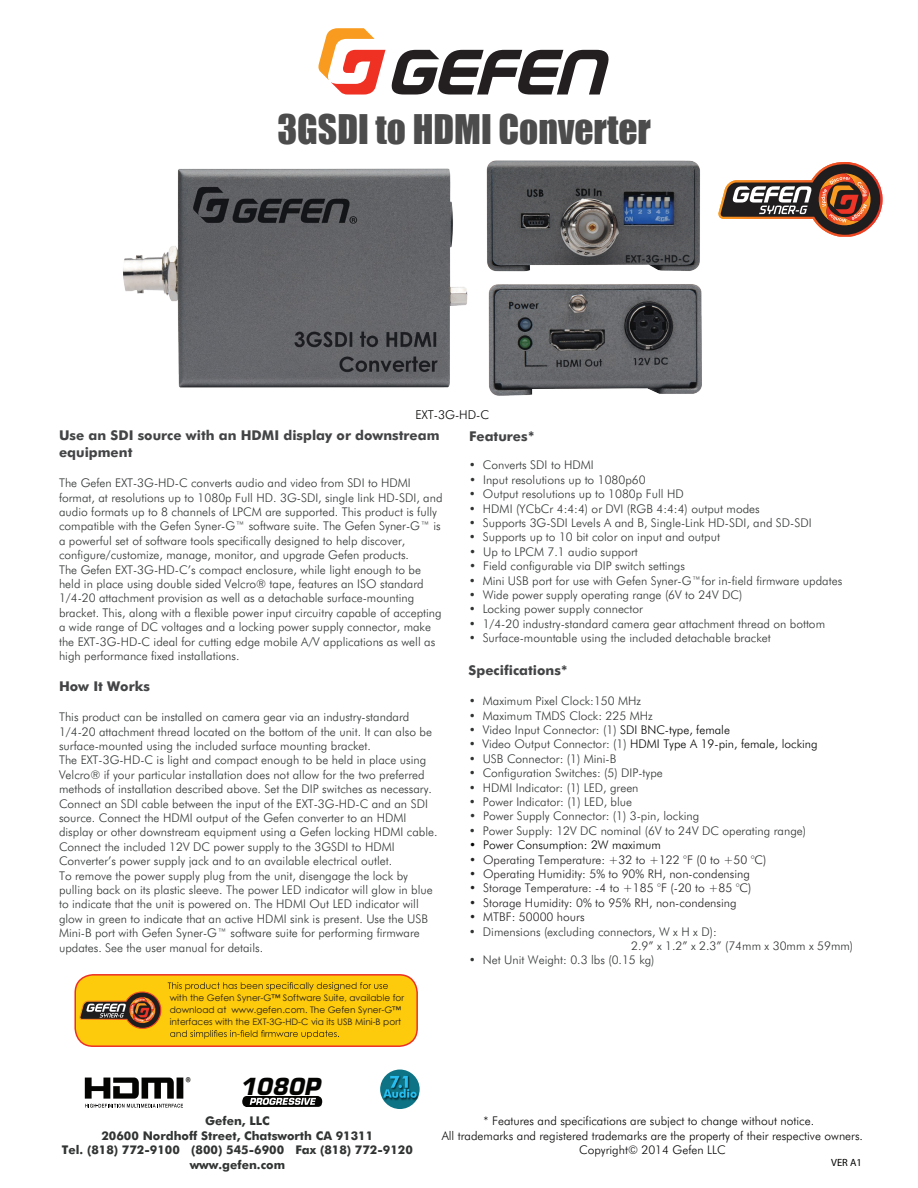
<style>
.page{position:relative;width:918px;height:1188px;background:#fff}
.page>*{position:absolute;margin:0;border:0;box-sizing:border-box;transform-origin:0 0}
.t1{font:37.5px "Impact";color:#4c4c4c}
.t2{font:italic 700 22.95px "Eurostile LT Std";color:#040503}
.t3{font:16.05px "Myriad Pro";color:#040503;scale:.82 1}
.t4{font:700 13.5px/16.2px "Futura BT";color:#434445}
.t5{font:300 12.15px "Futura BT";color:#040503}
.t6{font:300 12px/14.4px "Futura BT";color:#323434}
.t7{font:300 12px/14.4px "Futura BT";color:#060705;text-align:center}
.t8{font:300 12px "Futura BT";color:#262324}
.t9{font:700 12px/14.4px "Futura BT";color:#323434;text-align:center}
.t10{font:10.5px "Myriad";color:#040503}
.t11{font:9px/12px "Century Gothic";color:#201d1e}
.s1{color:#060705}
.s2{color:#323434}
</style>
<div class="page">
<svg style="left:242px;top:1096px;width:80px;height:11px"></svg>
<svg style="left:85px;top:1078px;width:98px;height:30px"></svg>
<svg style="left:318px;top:28px;width:291px;height:67px"></svg>
<svg style="left:380px;top:1069px;width:40px;height:40px"></svg>
<div style="left:74px;top:974px;width:344px;height:73px;border:2px solid #ed3024;border-radius:18px"></div>
<svg style="left:75px;top:975px;width:342px;height:71px;background:#eeb813"></svg>
<img style="left:123px;top:168px;width:342px;height:220px">
<img style="left:486px;top:160px;width:214px;height:102px">
<img style="left:465px;top:262px;width:237px;height:134px">
<svg style="left:718px;top:162px;width:164px;height:75px"></svg>
<h1 class="t1" style="left:277px;top:100px;width:375px">3GSDI to HDMI Converter</h1>
<p class="t5" style="left:416px;top:407px;width:75px">EXT-3G-HD-C</p>
<p class="t4" style="left:59px;top:427px;width:382px">Use an SDI source with an HDMI display or downstream equipment</p>
<p class="t6" style="left:59px;top:476px;width:385px">The Gefen EXT-3G-HD-C converts audio and video from SDI to HDMI format, at resolutions up to 1080p Full HD. 3G-SDI, single link HD-SDI, and audio formats up to 8 channels of LPCM are supported. This product is fully compatible with the Gefen Syner-G™ software suite. The Gefen Syner-G™ is a powerful set of software tools specifically designed to help discover, configure/customize, manage, monitor, and upgrade Gefen products.<br>The Gefen EXT-3G-HD-C’s compact enclosure, while light enough to be held in place using double sided Velcro® tape, features an ISO standard 1/4-20 attachment provision as well as a detachable surface-mounting bracket. This, along with a flexible power input circuitry capable of accepting a wide range of DC voltages and a locking power supply connector, make the EXT-3G-HD-C ideal for cutting edge mobile A/V applications as well as high performance fixed installations.</p>
<p class="t4" style="left:59px;top:678px;width:92px">How It Works</p>
<p class="t6" style="left:59px;top:710px;width:380px">This product can be installed on camera gear via an industry-standard 1/4-20 attachment thread located on the bottom of the unit. It can also be surface-mounted using the included surface mounting bracket.<br>The EXT-3G-HD-C is light and compact enough to be held in place using Velcro® if your particular installation does not allow for the two preferred methods of installation described above. Set the DIP switches as necessary.<br>Connect an SDI cable between the input of the EXT-3G-HD-C and an SDI source. Connect the HDMI output of the Gefen converter to an HDMI display or other downstream equipment using a Gefen locking HDMI cable.<br>Connect the included 12V DC power supply to the 3GSDI to HDMI Converter’s power supply jack and to an available electrical outlet.<br>To remove the power supply plug from the unit, disengage the lock by pulling back on its plastic sleeve. The power LED indicator will glow in blue to indicate that the unit is powered on. The HDMI Out LED indicator will glow in green to indicate that an active HDMI sink is present. Use the USB Mini-B port with Gefen Syner-G™ software suite for performing firmware updates. See the user manual for details.</p>
<p class="t11" style="left:170px;top:992px;width:236px">with the Gefen Syner-G™ Software Suite, available for download at www.gefen.com. The Gefen Syner-G™ interfaces with the EXT-3G-HD-C via its USB Mini-B port</p>
<h3 class="t3" style="left:185px;top:1073px;width:8px">®</h3>
<h2 class="t2" style="left:240px;top:1072px;width:81px">1080P</h2>
<p class="t4" style="left:469px;top:428px;width:67px">Features*</p>
<p class="t6" style="left:469px;top:458px;width:126px">• Converts SDI to HDMI</p>
<p class="t6" style="left:469px;top:472px;width:178px">• Input resolutions up to 1080p60</p>
<p class="t6" style="left:469px;top:487px;width:216px">• Output resolutions up to 1080p Full HD</p>
<p class="t6" style="left:469px;top:501px;width:292px">• HDMI (YCbCr 4:4:4) or DVI (RGB 4:4:4) output modes</p>
<p class="t6" style="left:469px;top:515px;width:344px">• Supports 3G-SDI Levels A and B, Single-Link HD-SDI, and SD-SDI</p>
<p class="t6" style="left:469px;top:530px;width:253px">• Supports up to 10 bit color on input and output</p>
<p class="t6" style="left:469px;top:544px;width:170px">• Up to LPCM 7.1 audio support</p>
<p class="t6" style="left:469px;top:559px;width:217px">• Field configurable via DIP switch settings</p>
<p class="t6" style="left:469px;top:573px;width:375px">• Mini USB port for use with Gefen Syner-G™for in-field firmware updates</p>
<p class="t6" style="left:469px;top:587px;width:275px">• Wide power supply operating range (6V to 24V DC)</p>
<p class="t6" style="left:469px;top:602px;width:176px">• Locking power supply connector</p>
<p class="t6" style="left:469px;top:616px;width:358px">• 1/4-20 industry-standard camera gear attachment thread on bottom</p>
<p class="t6" style="left:469px;top:631px;width:304px">• Surface-mountable using the included detachable bracket</p>
<p class="t4" style="left:469px;top:662px;width:101px">Specifications*</p>
<p class="t6" style="left:469px;top:694px;width:174px">• Maximum Pixel Clock:150 MHz</p>
<p class="t6" style="left:469px;top:708px;width:185px">• Maximum TMDS Clock: 225 MHz</p>
<p class="t6" style="left:469px;top:722px;width:263px">• Video Input Connector: (1) <span class="s1">SDI BNC-type, female</span></p>
<p class="t7" style="left:469px;top:737px;width:351px"><span class="s2">• Video Output Connector: (1)</span> HDMI Type A 19-pin, female, locking</p>
<p class="t6" style="left:469px;top:751px;width:149px">• USB Connector: (1) Mini-B</p>
<p class="t6" style="left:469px;top:766px;width:196px">• Configuration Switches: (5) DIP-type</p>
<p class="t6" style="left:469px;top:780px;width:171px">• HDMI Indicator: (1) LED, green</p>
<p class="t6" style="left:469px;top:794px;width:165px">• Power Indicator: (1) LED, blue</p>
<p class="t6" style="left:469px;top:809px;width:232px">• Power Supply Connector: (1) 3-pin, locking</p>
<p class="t6" style="left:469px;top:823px;width:339px">• Power Supply: 12V DC nominal (6V to 24V DC operating range)</p>
<p class="t7" style="left:469px;top:838px;width:193px">• Power Consumption: 2W maximum</p>
<p class="t8" style="left:469px;top:852px;width:299px">• Operating Temperature: +32 to +122 °F (0 to +50 °C)</p>
<p class="t8" style="left:469px;top:866px;width:282px">• Operating Humidity: 5% to 90% RH, non-condensing</p>
<p class="t8" style="left:469px;top:881px;width:284px">• Storage Temperature: -4 to +185 °F (-20 to +85 °C)</p>
<p class="t8" style="left:469px;top:895px;width:269px">• Storage Humidity: 0% to 95% RH, non-condensing</p>
<p class="t8" style="left:469px;top:910px;width:117px">• MTBF: 50000 hours</p>
<p class="t6" style="left:631px;top:924px;width:224px;text-indent:-162px">• Dimensions (excluding connectors, W x H x D):<br>2.9” x 1.2” x 2.3” (74mm x 30mm x 59mm)</p>
<p class="t6" style="left:469px;top:953px;width:187px">• Net Unit Weight: 0.3 lbs (0.15 kg)</p>
<p class="t9" style="left:62px;top:1114px;width:353px">Gefen, LLC<br>20600 Nordhoff Street, Chatsworth CA 91311<br>Tel. (818) 772-9100 (800) 545-6900 Fax (818) 772-9120 www.gefen.com</p>
<p class="t7" style="left:442px;top:1114px;width:423px">* Features and specifications are subject to change without notice.<br>All trademarks and registered trademarks are the property of their respective owners.<br>Copyright© 2014 Gefen LLC</p>
<p class="t10" style="left:831px;top:1157px;width:32px">VER A1</p>
</div>
